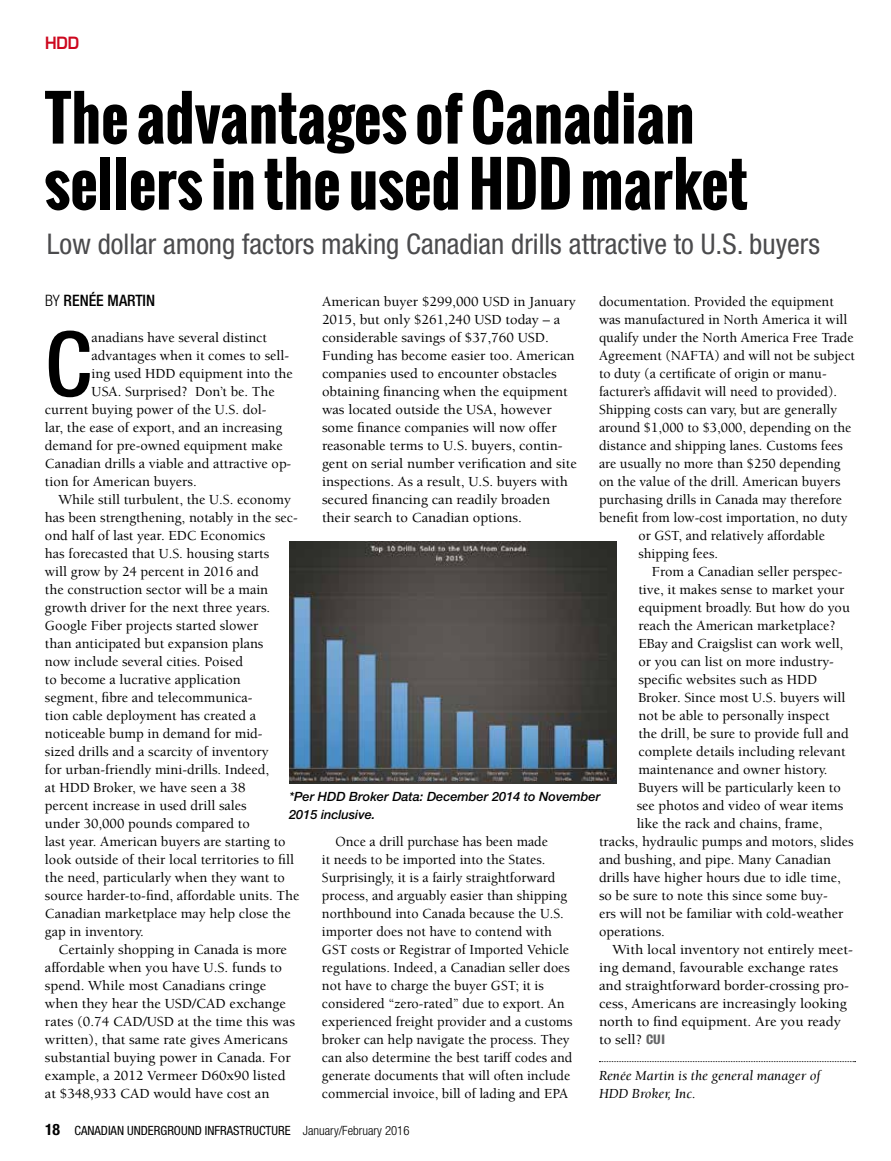
<style>
.page{position:relative;width:891px;height:1161px;background:#fff}
.page>*{position:absolute;margin:0;border:0;box-sizing:border-box;transform-origin:0 0}
.t1{font:500 condensed 89.85px "Helvetica Neue";color:#000}
.t2{font:700 60px/66px "Oswald";color:#000}
.t3{font:condensed 28.5px "Helvetica Neue";color:#4b4b4d}
.t4{font:16.5px "Square 721 Dm";color:#cd071e;scale:.91 1}
.t5{font:500 condensed 15.75px "Helvetica Neue";color:#000}
.t6{font:500 14.25px/18px "Berkeley";color:#000}
.t7{font:500 14.25px "Berkeley";color:#000;scale:1.04 1}
.t8{font:italic 14.25px/18px "Berkeley";color:#000}
.t9{font:condensed 12.75px "Helvetica Neue";color:#000}
.t10{font:italic 500 12.75px/18px "Helvetica Neue";color:#000}
.s1{font-weight:300}
.s2{font-family:"Oswald";font-weight:700;font-size:10.8px;color:#646567}
.s3{font-weight:700;font-size:15.75px}
</style>
<div class="page">
<img style="left:289px;top:542px;width:327px;height:241px">
<svg style="left:599px;top:1061px;width:257px;height:1px"></svg>
<p class="t4" style="left:45px;top:32px;width:39px">HDD</p>
<h2 class="t2" style="left:45px;top:85px;width:705px">The advantages of Canadian sellers in the used HDD market</h2>
<h3 class="t3" style="left:47px;top:227px;width:775px">Low dollar among factors making Canadian drills attractive to U.S. buyers</h3>
<p class="t5" style="left:45px;top:291px;width:112px"><span class="s1">by</span> RENÉE MARTIN</p>
<p class="t6" style="left:322px;top:293px;width:256px">American buyer $299,000 USD in January 2015, but only $261,240 USD today – a considerable savings of $37,760 USD.<br>Funding has become easier too. American companies used to encounter obstacles obtaining financing when the equipment was located outside the USA, however some finance companies will now offer reasonable terms to U.S. buyers, contin&shy;gent on serial number verification and site inspections. As a result, U.S. buyers with secured financing can readily broaden their search to Canadian options.</p>
<p class="t6" style="left:599px;top:293px;width:236px">documentation. Provided the equipment</p>
<p class="t6" style="left:599px;top:311px;width:250px">was manufactured in North America it will</p>
<p class="t6" style="left:599px;top:329px;width:256px">qualify under the North America Free Trade</p>
<p class="t6" style="left:599px;top:347px;width:258px">Agreement (NAFTA) and will not be subject</p>
<p class="t6" style="left:599px;top:365px;width:229px">to duty (a certificate of origin or manu-</p>
<p class="t6" style="left:599px;top:383px;width:240px">facturer’s affidavit will need to provided).</p>
<p class="t6" style="left:599px;top:401px;width:240px">Shipping costs can vary, but are generally</p>
<p class="t6" style="left:599px;top:419px;width:254px">around $1,000 to $3,000, depending on the</p>
<p class="t6" style="left:599px;top:437px;width:245px">distance and shipping lanes. Customs fees</p>
<p class="t6" style="left:599px;top:455px;width:243px">are usually no more than $250 depending</p>
<p class="t6" style="left:599px;top:473px;width:243px">on the value of the drill. American buyers</p>
<p class="t6" style="left:599px;top:491px;width:244px">purchasing drills in Canada may therefore</p>
<p class="t6" style="left:599px;top:509px;width:250px">benefit from low-cost importation, no duty</p>
<p class="t6" style="left:638px;top:527px;width:188px">or GST, and relatively affordable</p>
<p class="t6" style="left:638px;top:545px;width:81px">shipping fees.</p>
<p class="t6" style="left:652px;top:563px;width:192px">From a Canadian seller perspec-</p>
<p class="t6" style="left:638px;top:581px;width:208px">tive, it makes sense to market your</p>
<p class="t6" style="left:638px;top:599px;width:213px">equipment broadly. But how do you</p>
<p class="t6" style="left:638px;top:617px;width:199px">reach the American marketplace?</p>
<p class="t6" style="left:638px;top:635px;width:206px">EBay and Craigslist can work well,</p>
<p class="t6" style="left:638px;top:653px;width:197px">or you can list on more industry-</p>
<p class="t6" style="left:638px;top:671px;width:180px">specific websites such as HDD</p>
<p class="t6" style="left:638px;top:689px;width:208px">Broker. Since most U.S. buyers will</p>
<p class="t6" style="left:638px;top:707px;width:193px">not be able to personally inspect</p>
<p class="t6" style="left:638px;top:725px;width:212px">the drill, be sure to provide full and</p>
<p class="t6" style="left:638px;top:743px;width:209px">complete details including relevant</p>
<p class="t6" style="left:638px;top:761px;width:190px">maintenance and owner history.</p>
<p class="t6" style="left:638px;top:779px;width:204px">Buyers will be particularly keen to</p>
<p class="t6" style="left:637px;top:797px;width:208px">see photos and video of wear items</p>
<p class="t6" style="left:637px;top:815px;width:187px">like the rack and chains, frame,</p>
<p class="t6" style="left:599px;top:833px;width:256px">tracks, hydraulic pumps and motors, slides</p>
<p class="t6" style="left:599px;top:851px;width:234px">and bushing, and pipe. Many Canadian</p>
<p class="t6" style="left:599px;top:869px;width:243px">drills have higher hours due to idle time,</p>
<p class="t6" style="left:599px;top:887px;width:230px">so be sure to note this since some buy-</p>
<p class="t6" style="left:599px;top:905px;width:246px">ers will not be familiar with cold-weather</p>
<p class="t6" style="left:599px;top:923px;width:67px">operations.</p>
<p class="t7" style="left:612px;top:942px;width:233px">With local inventory not entirely meet-</p>
<p class="t7" style="left:599px;top:960px;width:232px">ing demand, favourable exchange rates</p>
<p class="t7" style="left:599px;top:978px;width:242px">and straightforward border-crossing pro-</p>
<p class="t7" style="left:599px;top:996px;width:240px">cess, Americans are increasingly looking</p>
<p class="t7" style="left:599px;top:1014px;width:234px">north to find equipment. Are you ready</p>
<p class="t7" style="left:599px;top:1032px;width:65px">to sell? <span class="s2">CUI</span></p>
<p class="t8" style="left:599px;top:1067px;width:223px">Renée Martin is the general manager of<br>HDD Broker, Inc.</p>
<h1 class="t1" style="left:45px;top:311px;width:48px">C</h1>
<p class="t6" style="left:92px;top:329px;width:177px">anadians have several distinct</p>
<p class="t6" style="left:92px;top:347px;width:199px">advantages when it comes to sell-</p>
<p class="t6" style="left:92px;top:365px;width:203px">ing used HDD equipment into the</p>
<p class="t6" style="left:92px;top:383px;width:185px">USA. Surprised? Don’t be. The</p>
<p class="t6" style="left:45px;top:401px;width:223px">current buying power of the U.S. dol-</p>
<p class="t6" style="left:45px;top:419px;width:239px">lar, the ease of export, and an increasing</p>
<p class="t6" style="left:45px;top:437px;width:239px">demand for pre-owned equipment make</p>
<p class="t6" style="left:45px;top:455px;width:248px">Canadian drills a viable and attractive op-</p>
<p class="t6" style="left:45px;top:473px;width:153px">tion for American buyers.</p>
<p class="t6" style="left:58px;top:491px;width:234px">While still turbulent, the U.S. economy</p>
<p class="t6" style="left:45px;top:509px;width:255px">has been strengthening, notably in the sec-</p>
<p class="t6" style="left:45px;top:527px;width:222px">ond half of last year. EDC Economics</p>
<p class="t6" style="left:45px;top:545px;width:226px">has forecasted that U.S. housing starts</p>
<p class="t6" style="left:45px;top:563px;width:215px">will grow by 24 percent in 2016 and</p>
<p class="t6" style="left:45px;top:581px;width:225px">the construction sector will be a main</p>
<p class="t6" style="left:45px;top:599px;width:227px">growth driver for the next three years.</p>
<p class="t6" style="left:45px;top:617px;width:215px">Google Fiber projects started slower</p>
<p class="t6" style="left:45px;top:635px;width:220px">than anticipated but expansion plans</p>
<p class="t6" style="left:45px;top:653px;width:200px">now include several cities. Poised</p>
<p class="t6" style="left:45px;top:671px;width:197px">to become a lucrative application</p>
<p class="t6" style="left:45px;top:689px;width:209px">segment, fibre and telecommunica-</p>
<p class="t6" style="left:45px;top:707px;width:213px">tion cable deployment has created a</p>
<p class="t6" style="left:45px;top:725px;width:219px">noticeable bump in demand for mid-</p>
<p class="t6" style="left:45px;top:743px;width:225px">sized drills and a scarcity of inventory</p>
<p class="t6" style="left:45px;top:761px;width:226px">for urban-friendly mini-drills. Indeed,</p>
<p class="t6" style="left:45px;top:779px;width:202px">at HDD Broker, we have seen a 38</p>
<p class="t6" style="left:45px;top:797px;width:203px">percent increase in used drill sales</p>
<p class="t6" style="left:45px;top:815px;width:206px">under 30,000 pounds compared to</p>
<p class="t6" style="left:45px;top:833px;width:242px">last year. American buyers are starting to</p>
<p class="t6" style="left:45px;top:851px;width:251px">look outside of their local territories to fill</p>
<p class="t6" style="left:45px;top:869px;width:241px">the need, particularly when they want to</p>
<p class="t6" style="left:45px;top:887px;width:256px">source harder-to-find, affordable units. The</p>
<p class="t6" style="left:45px;top:905px;width:247px">Canadian marketplace may help close the</p>
<p class="t6" style="left:45px;top:923px;width:100px">gap in inventory.</p>
<p class="t6" style="left:58px;top:941px;width:230px">Certainly shopping in Canada is more</p>
<p class="t6" style="left:45px;top:959px;width:238px">affordable when you have U.S. funds to</p>
<p class="t6" style="left:45px;top:977px;width:223px">spend. While most Canadians cringe</p>
<p class="t6" style="left:45px;top:995px;width:243px">when they hear the USD/CAD exchange</p>
<p class="t6" style="left:45px;top:1013px;width:252px">rates (0.74 CAD/USD at the time this was</p>
<p class="t6" style="left:45px;top:1031px;width:244px">written), that same rate gives Americans</p>
<p class="t6" style="left:45px;top:1049px;width:247px">substantial buying power in Canada. For</p>
<p class="t6" style="left:45px;top:1067px;width:242px">example, a 2012 Vermeer D60x90 listed</p>
<p class="t6" style="left:45px;top:1085px;width:226px">at $348,933 CAD would have cost an</p>
<p class="t10" style="left:289px;top:787px;width:313px">*Per HDD Broker Data: December 2014 to November<br>2015 inclusive.</p>
<p class="t6" style="left:322px;top:833px;width:252px;text-indent:14px">Once a drill purchase has been made<br>it needs to be imported into the States.<br>Surprisingly, it is a fairly straightforward process, and arguably easier than shipping northbound into Canada because the U.S. importer does not have to contend with GST costs or Registrar of Imported Vehicle regulations. Indeed, a Canadian seller does not have to charge the buyer GST; it is considered “zero-rated” due to export. An experienced freight provider and a customs broker can help navigate the process. They can also determine the best tariff codes and generate documents that will often include commercial invoice, bill of lading and EPA</p>
<p class="t9" style="left:45px;top:1123px;width:366px"><span class="s3">18</span> CANADIAN UNDERGROUND INFRASTRUCTURE <span class="s1">January/February 2016</span></p>
</div>
